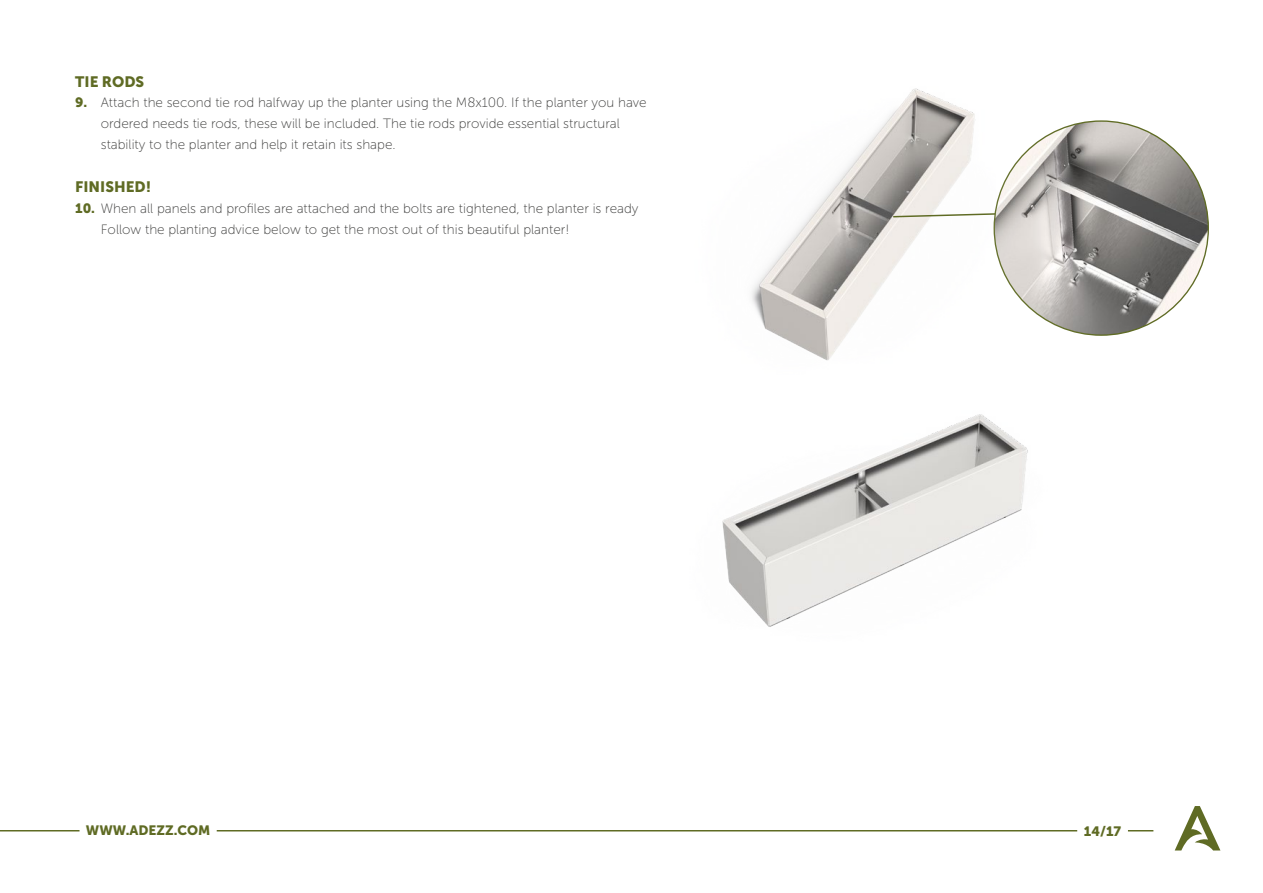
<style>
.page{position:relative;width:1263px;height:893px;background:#fff}
.page>*{position:absolute;margin:0;border:0;box-sizing:border-box;transform-origin:0 0}
.t1{font:15px "Museo Sans 900";color:#5f6b24}
.t2{font:13.5px/21px "Museo Sans 100";color:#3c3c3b}
.t3{font:13.5px "Museo Sans 900";color:#5f6b24}
.s1{font-family:"Museo Sans 900";color:#5f6b24}
</style>
<div class="page">
<svg style="left:1175px;top:806px;width:45px;height:44px"></svg>
<svg style="left:1128px;top:830px;width:25px;height:1px"></svg>
<hr style="left:0;top:830px;width:80px;height:1px;background:#5f6b24">
<hr style="left:217px;top:830px;width:860px;height:1px;background:#5f6b24">
<img style="left:994px;top:121px;width:214px;height:214px;border-radius:107px">
<img style="left:722px;top:88px;width:369px;height:539px">
<svg style="left:892px;top:212px;width:105px;height:6px"></svg>
<p class="t1" style="left:75px;top:73px;width:71px">TIE RODS</p>
<p class="t2" style="left:101px;top:92px;width:547px;text-indent:-26px"><span class="s1">9.</span> Attach the second tie rod halfway up the planter using the M8x100. If the planter you have ordered needs tie rods, these will be included. The tie rods provide essential structural stability to the planter and help it retain its shape.</p>
<p class="t1" style="left:75px;top:179px;width:77px">FINISHED!</p>
<p class="t2" style="left:101px;top:198px;width:539px;text-indent:-26px"><span class="s1">10.</span> When all panels and profiles are attached and the bolts are tightened, the planter is ready<br>Follow the planting advice below to get the most out of this beautiful planter!</p>
<p class="t3" style="left:86px;top:823px;width:126px">WWW.ADEZZ.COM</p>
<p class="t3" style="left:1084px;top:823px;width:39px">14/17</p>
</div>
